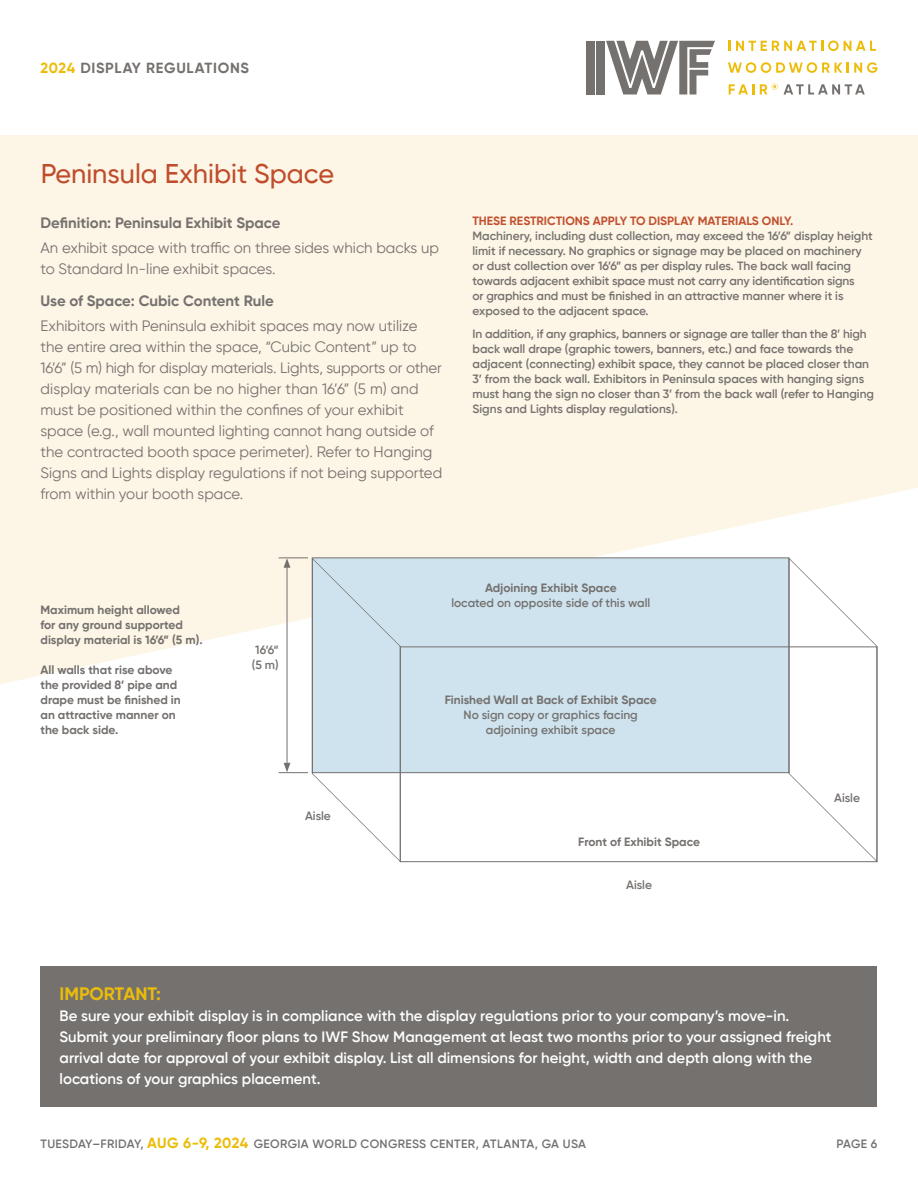
<style>
.page{position:relative;width:918px;height:1188px;background:#fff}
.page>*{position:absolute;margin:0;border:0;box-sizing:border-box;transform-origin:0 0}
.t1{font:500 27px "Gilroy";color:#c15131}
.t2{font:700 18px "Gilroy";color:#ecbc09}
.t3{font:15px/21px "Gilroy";color:#74716f}
.t4{font:600 15px/21px "Gilroy";color:#fff}
.t5{font:700 15px "Gilroy";color:#74716f}
.t6{font:700 14.7px "Gilroy";letter-spacing:.045em;color:#74716f}
.t7{font:600 12px/15px "Gilroy";color:#74716f}
.t8{font:700 12px/15px "Gilroy";color:#74716f}
.t9{font:600 12px "Gilroy";letter-spacing:.03em;color:#74716f}
.t10{font:700 12px "Gilroy";color:#c15131}
.s1{color:#ecbc09}
.s2{font-weight:700;font-size:14.7px;color:#ecbc09}
</style>
<div class="page">
<div style="left:0;top:135px;width:918px;height:549px;background:#fdf5e5"></div>
<div style="left:312px;top:558px;width:477px;height:215px;background:#cfe3ee"></div>
<div style="left:587px;top:41px;width:8px;height:53px;background:#74716f"></div>
<div style="left:597px;top:41px;width:8px;height:53px;background:#74716f"></div>
<svg style="left:606px;top:41px;width:109px;height:54px"></svg>
<svg style="left:729px;top:40px;width:147px;height:11px"></svg>
<svg style="left:728px;top:62px;width:150px;height:11px"></svg>
<svg style="left:729px;top:84px;width:25px;height:10px"></svg>
<svg style="left:784px;top:84px;width:81px;height:10px"></svg>
<svg style="left:760px;top:84px;width:18px;height:10px"></svg>
<div style="left:40px;top:967px;width:838px;height:140px;background:#74716f"></div>
<svg style="left:788px;top:557px;width:90px;height:306px"></svg>
<div style="left:400px;top:646px;width:477px;height:216px;border:1px solid #74716f"></div>
<svg style="left:279px;top:557px;width:122px;height:306px"></svg>
<p class="t6" style="left:40px;top:59px;width:210px"><span class="s1">2024</span> DISPLAY REGULATIONS</p>
<h1 class="t1" style="left:40px;top:157px;width:295px">Peninsula Exhibit Space</h1>
<p class="t5" style="left:40px;top:213px;width:241px">Definition: Peninsula Exhibit Space</p>
<p class="t3" style="left:40px;top:237px;width:400px">An exhibit space with traffic on three sides which backs up to Standard In-line exhibit spaces.</p>
<p class="t5" style="left:40px;top:291px;width:235px">Use of Space: Cubic Content Rule</p>
<p class="t3" style="left:40px;top:315px;width:403px">Exhibitors with Peninsula exhibit spaces may now utilize the entire area within the space, “Cubic Content” up to 16’6” (5 m) high for display materials. Lights, supports or other display materials can be no higher than 16’6” (5 m) and must be positioned within the confines of your exhibit space (e.g., wall mounted lighting cannot hang outside of the contracted booth space perimeter). Refer to Hanging Signs and Lights display regulations if not being supported from within your booth space.</p>
<p class="t10" style="left:472px;top:214px;width:322px">THESE RESTRICTIONS APPLY TO DISPLAY MATERIALS ONLY.</p>
<p class="t7" style="left:472px;top:228px;width:402px">Machinery, including dust collection, may exceed the 16’6” display height limit if necessary. No graphics or signage may be placed on machinery or dust collection over 16’6” as per display rules. The back wall facing towards adjacent exhibit space must not carry any identification signs<br>or graphics and must be finished in an attractive manner where it is exposed to the adjacent space.</p>
<p class="t7" style="left:472px;top:326px;width:403px">In addition, if any graphics, banners or signage are taller than the 8’ high back wall drape (graphic towers, banners, etc.) and face towards the adjacent (connecting) exhibit space, they cannot be placed closer than 3’ from the back wall. Exhibitors in Peninsula spaces with hanging signs must hang the sign no closer than 3’ from the back wall (refer to Hanging Signs and Lights display regulations).</p>
<p class="t8" style="left:40px;top:603px;width:164px">Maximum height allowed<br>for any ground supported display material is 16’6” (5 m).</p>
<p class="t8" style="left:40px;top:663px;width:142px">All walls that rise above the provided 8’ pipe and drape must be finished in an attractive manner on the back side.</p>
<p class="t7" style="left:252px;top:642px;width:28px">16‘6“ (5 m)</p>
<p class="t7" style="left:305px;top:808px;width:27px">Aisle</p>
<p class="t8" style="left:485px;top:581px;width:133px">Adjoining Exhibit Space</p>
<p class="t7" style="left:451px;top:596px;width:201px">located on opposite side of this wall</p>
<p class="t8" style="left:445px;top:693px;width:214px">Finished Wall at Back of Exhibit Space</p>
<p class="t7" style="left:464px;top:707px;width:176px;text-align:center">No sign copy or graphics facing adjoining exhibit space</p>
<p class="t8" style="left:578px;top:834px;width:123px">Front of Exhibit Space</p>
<p class="t7" style="left:626px;top:877px;width:27px">Aisle</p>
<p class="t7" style="left:834px;top:790px;width:27px">Aisle</p>
<h2 class="t2" style="left:60px;top:983px;width:103px">IMPORTANT:</h2>
<p class="t4" style="left:60px;top:1006px;width:774px">Be sure your exhibit display is in compliance with the display regulations prior to your company’s move-in.<br>Submit your preliminary floor plans to IWF Show Management at least two months prior to your assigned freight arrival date for approval of your exhibit display. List all dimensions for height, width and depth along with the locations of your graphics placement.</p>
<p class="t9" style="left:40px;top:1136px;width:547px">TUESDAY–FRIDAY, <span class="s2">AUG 6-9, 2024</span> GEORGIA WORLD CONGRESS CENTER, ATLANTA, GA USA</p>
<p class="t7" style="left:837px;top:1136px;width:42px">PAGE 6</p>
</div>
